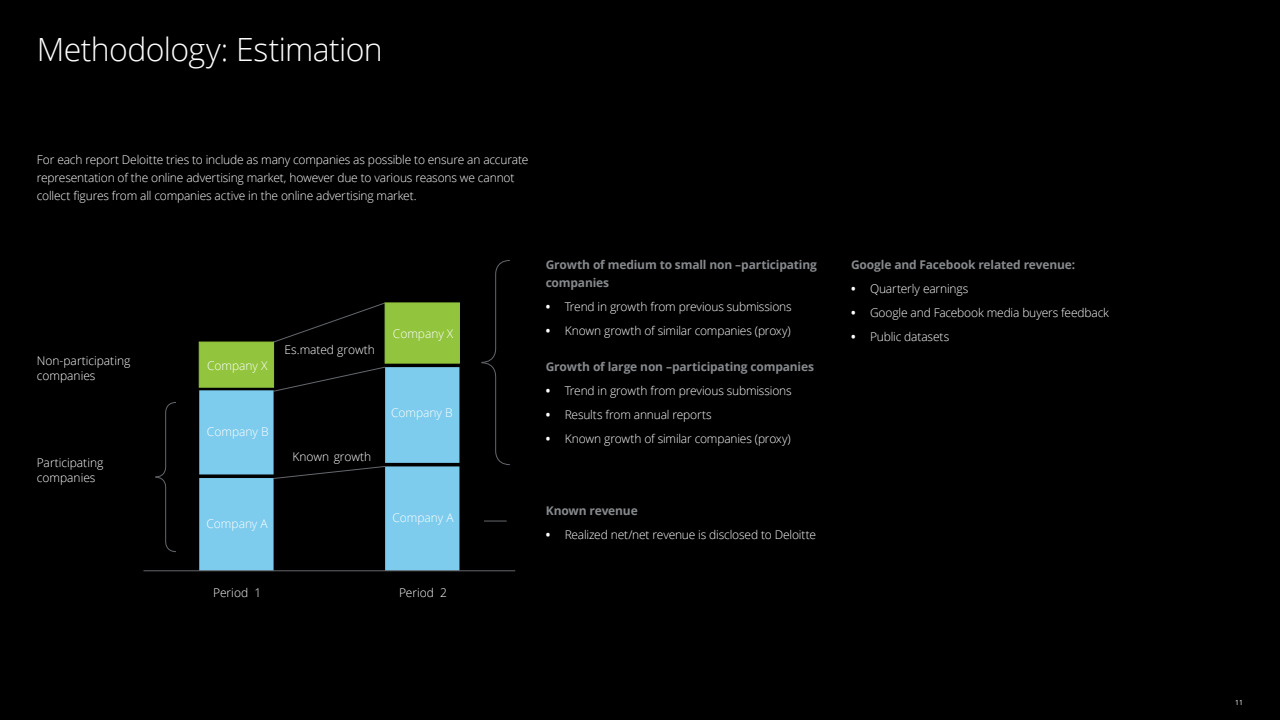
<style>
.page{position:relative;width:1280px;height:720px;background:#000}
.page>*{position:absolute;margin:0;border:0;box-sizing:border-box;transform-origin:0 0}
.t1{font:300 32px "Open Sans";letter-spacing:-.02em;color:#fff}
.t2{font:300 12px/18px "Open Sans";letter-spacing:-.015em;color:#fff}
.t3{font:700 12px/18px "Open Sans";letter-spacing:-.015em;color:#878a8d}
.t4{font:7px "Open Sans";color:#fff}
.s1{font-weight:700}
</style>
<div class="page">
<svg style="left:198px;top:302px;width:262px;height:268px"></svg>
<hr style="left:143px;top:570px;width:372px;height:1px;background:#65686c">
<svg style="left:484px;top:521px;width:23px;height:1px"></svg>
<svg style="left:481px;top:260px;width:29px;height:205px"></svg>
<svg style="left:155px;top:402px;width:21px;height:150px"></svg>
<h1 class="t1" style="left:37px;top:37px;width:347px">Methodology: Estimation</h1>
<p class="t2" style="left:37px;top:152px;width:493px">For each report Deloitte tries to include as many companies as possible to ensure an accurate representation of the online advertising market, however due to various reasons we cannot collect igures from all companies active in the online advertising market.</p>
<p class="t2" style="left:37px;top:354px;width:95px;line-height:14.9px">Non-participating companies</p>
<p class="t2" style="left:37px;top:457px;width:68px;line-height:14.9px">Participating companies</p>
<p class="t2" style="left:207px;top:358px;width:62px">Company X</p>
<p class="t2" style="left:207px;top:424px;width:63px">Company B</p>
<p class="t2" style="left:285px;top:342px;width:92px">Es.mated growth</p>
<p class="t2" style="left:393px;top:326px;width:62px">Company X</p>
<p class="t2" style="left:293px;top:449px;width:80px">Known growth</p>
<p class="t2" style="left:391px;top:405px;width:63px">Company B</p>
<p class="t2" style="left:206px;top:516px;width:63px">Company A</p>
<p class="t2" style="left:392px;top:509px;width:63px">Company A</p>
<p class="t2" style="left:213px;top:585px;width:50px">Period 1</p>
<p class="t2" style="left:399px;top:585px;width:50px">Period 2</p>
<p class="t3" style="left:546px;top:257px;width:273px">Growth of medium to small non –participating companies</p>
<p class="t2" style="left:546px;top:299px;width:248px"><span class="s1">•</span> Trend in growth from previous submissions</p>
<p class="t2" style="left:546px;top:323px;width:247px"><span class="s1">•</span> Known growth of similar companies (proxy)</p>
<p class="t3" style="left:546px;top:359px;width:270px">Growth of large non –participating companies</p>
<p class="t2" style="left:546px;top:383px;width:248px"><span class="s1">•</span> Trend in growth from previous submissions</p>
<p class="t2" style="left:546px;top:407px;width:168px"><span class="s1">•</span> Results from annual reports</p>
<p class="t2" style="left:546px;top:431px;width:247px"><span class="s1">•</span> Known growth of similar companies (proxy)</p>
<p class="t3" style="left:546px;top:503px;width:94px">Known revenue</p>
<p class="t2" style="left:546px;top:526px;width:272px"><span class="s1">•</span> Realized net/net revenue is disclosed to Deloitte</p>
<p class="t3" style="left:851px;top:257px;width:226px">Google and Facebook related revenue:</p>
<p class="t2" style="left:851px;top:281px;width:119px"><span class="s1">•</span> Quarterly earnings</p>
<p class="t2" style="left:851px;top:305px;width:260px"><span class="s1">•</span> Google and Facebook media buyers feedback</p>
<p class="t2" style="left:851px;top:329px;width:100px"><span class="s1">•</span> Public datasets</p>
<p class="t4" style="left:1235px;top:699px;width:9px">11</p>
</div>
